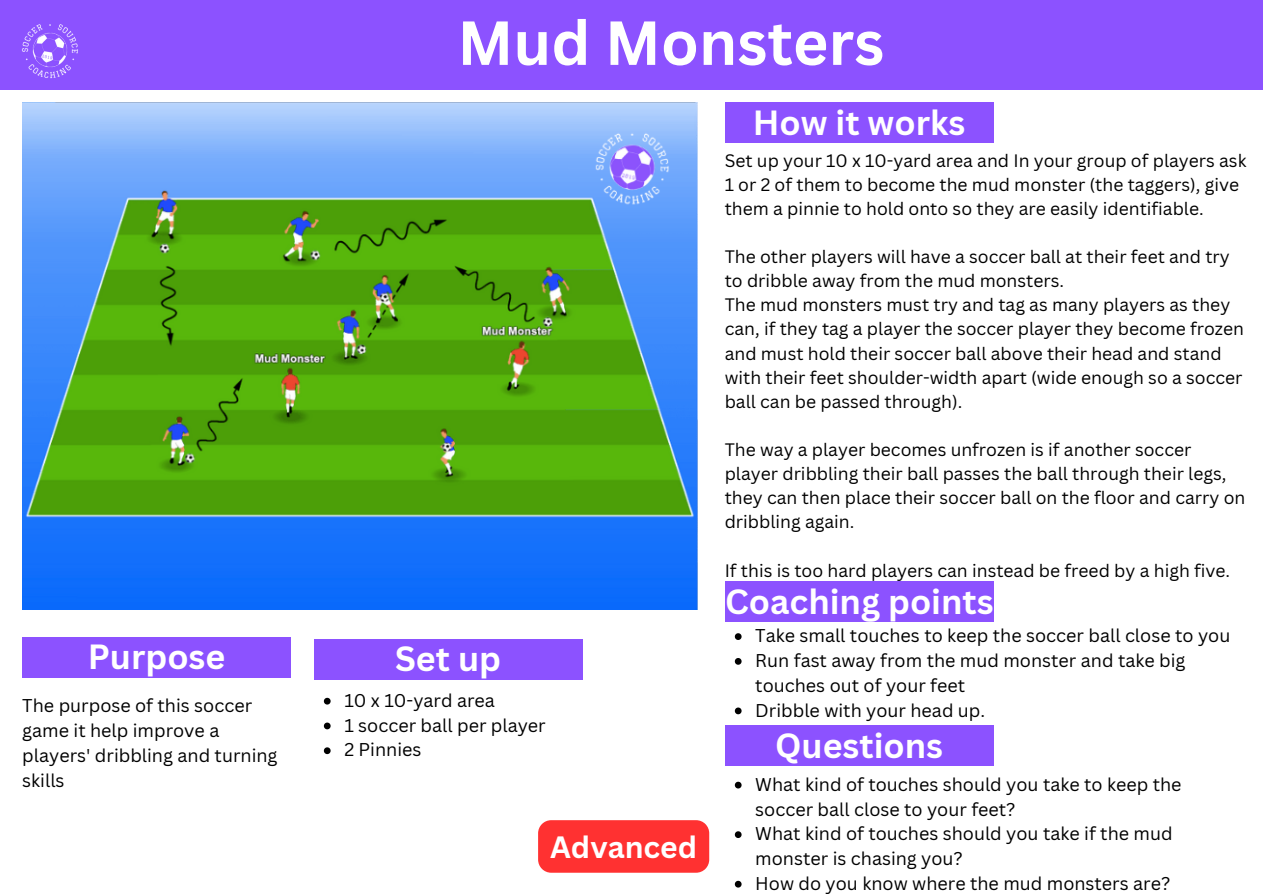
<style>
.page{position:relative;width:1263px;height:894px;background:#fff}
.page>*{position:absolute;margin:0;border:0;box-sizing:border-box;transform-origin:0 0}
.t1{font:700 60.75px "Canva Sans";color:#fff}
.t2{font:700 34.05px "Canva Sans";color:#fff}
.t3{font:700 30px "Canva Sans";color:#fff}
.t4{font:18px/24.8px "Canva Sans";color:#000}
.t5{font:17.55px/24.2px "Canva Sans";color:#000}
</style>
<div class="page">
<div style="left:0;top:0;width:1263px;height:89px;background:#8c52ff"></div>
<div style="left:22px;top:636px;width:269px;height:41px;background:#8c52ff"></div>
<div style="left:314px;top:638px;width:269px;height:41px;background:#8c52ff"></div>
<div style="left:725px;top:102px;width:269px;height:41px;background:#8c52ff"></div>
<div style="left:725px;top:581px;width:269px;height:40px;background:#8c52ff"></div>
<img style="left:22px;top:24px;width:56px;height:55px">
<div style="left:725px;top:724px;width:269px;height:41px;background:#8c52ff"></div>
<img style="left:22px;top:102px;width:675px;height:507px">
<svg style="left:324px;top:697px;width:7px;height:7px"></svg>
<svg style="left:324px;top:722px;width:7px;height:7px"></svg>
<svg style="left:324px;top:747px;width:7px;height:6px"></svg>
<svg style="left:735px;top:633px;width:7px;height:6px"></svg>
<svg style="left:735px;top:658px;width:7px;height:6px"></svg>
<svg style="left:735px;top:707px;width:7px;height:7px"></svg>
<svg style="left:735px;top:781px;width:7px;height:7px"></svg>
<svg style="left:735px;top:831px;width:7px;height:6px"></svg>
<svg style="left:735px;top:880px;width:7px;height:7px"></svg>
<div style="left:538px;top:820px;width:171px;height:52px;background:#ff3131"></div>
<p class="t1" style="left:457px;top:0;width:428px">Mud Monsters</p>
<p class="t2" style="left:753px;top:99px;width:214px">How it works</p>
<p class="t5" style="left:725px;top:148px;width:523px">Set up your 10 x 10-yard area and In your group of players ask<br>1 or 2 of them to become the mud monster (the taggers), give them a pinnie to hold onto so they are easily identifiable.</p>
<p class="t5" style="left:725px;top:244px;width:507px">The other players will have a soccer ball at their feet and try to dribble away from the mud monsters.</p>
<p class="t5" style="left:725px;top:292px;width:521px">The mud monsters must try and tag as many players as they can, if they tag a player the soccer player they become frozen and must hold their soccer ball above their head and stand with their feet shoulder-width apart (wide enough so a soccer ball can be passed through).</p>
<p class="t5" style="left:725px;top:437px;width:522px">The way a player becomes unfrozen is if another soccer player dribbling their ball passes the ball through their legs, they can then place their soccer ball on the floor and carry on dribbling again.</p>
<p class="t5" style="left:725px;top:557px;width:507px">If this is too hard players can instead be freed by a high five.</p>
<p class="t2" style="left:88px;top:632px;width:139px">Purpose</p>
<p class="t2" style="left:395px;top:634px;width:108px">Set up</p>
<p class="t4" style="left:22px;top:692px;width:257px">The purpose of this soccer game it help improve a players' dribbling and turning skills</p>
<p class="t4" style="left:344px;top:687px;width:152px">10 x 10-yard area</p>
<p class="t4" style="left:344px;top:712px;width:203px">1 soccer ball per player</p>
<p class="t4" style="left:344px;top:736px;width:79px">2 Pinnies</p>
<p class="t3" style="left:550px;top:825px;width:149px">Advanced</p>
<p class="t2" style="left:725px;top:577px;width:270px">Coaching points</p>
<p class="t4" style="left:755px;top:622px;width:476px">Take small touches to keep the soccer ball close to you</p>
<p class="t4" style="left:755px;top:647px;width:432px">Run fast away from the mud monster and take big touches out of your feet</p>
<p class="t4" style="left:755px;top:697px;width:231px">Dribble with your head up.</p>
<p class="t2" style="left:775px;top:721px;width:170px">Questions</p>
<p class="t4" style="left:755px;top:771px;width:428px">What kind of touches should you take to keep the soccer ball close to your feet?</p>
<p class="t4" style="left:755px;top:820px;width:419px">What kind of touches should you take if the mud monster is chasing you?</p>
<p class="t4" style="left:755px;top:870px;width:416px">How do you know where the mud monsters are?</p>
</div>
